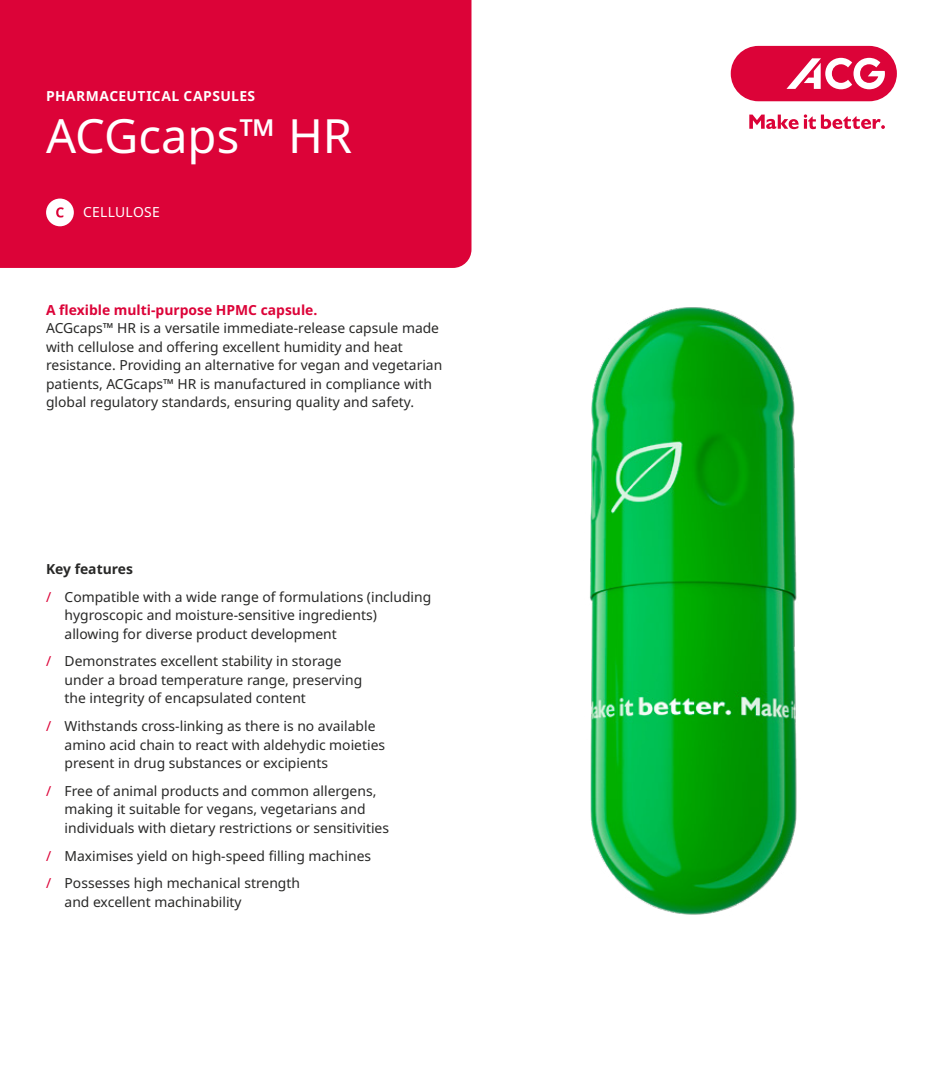
<style>
.page{position:relative;width:943px;height:1091px;background:#fff}
.page>*{position:absolute;margin:0;border:0;box-sizing:border-box;transform-origin:0 0}
.t1{font:47.25px "Noto Sans";color:#fff}
.t2{font:13.83px/18.6px "Noto Sans";color:#282827}
.t3{font:700 13.83px "Noto Sans";color:#dc0338}
.t4{font:700 13.83px "Noto Sans";letter-spacing:.035em;color:#fff}
.t5{font:13.83px "Noto Sans";letter-spacing:.02em;color:#fff}
.s1{font-weight:700}
.s2{color:#dc0338}
</style>
<div class="page">
<div style="left:0;top:0;width:471px;height:268px;background:#dc0338"></div>
<div style="left:46px;top:198px;width:28px;height:28px;background:#fff;border-radius:50%"></div>
<svg style="left:56px;top:207px;width:8px;height:10px"></svg>
<div style="left:730px;top:46px;width:166px;height:55px;background:#dc0338;border-radius:28px"></div>
<svg style="left:786px;top:58px;width:98px;height:31px"></svg>
<svg style="left:749px;top:114px;width:135px;height:15px"></svg>
<img style="left:590px;top:307px;width:207px;height:608px">
<p class="t4" style="left:46px;top:86px;width:211px">PHARMACEUTICAL CAPSULES</p>
<h1 class="t1" style="left:46px;top:102px;width:308px">ACGcaps™ HR</h1>
<p class="t5" style="left:83px;top:203px;width:78px">CELLULOSE</p>
<p class="t3" style="left:46px;top:300px;width:273px">A flexible multi-purpose HPMC capsule.</p>
<p class="t2" style="left:46px;top:319px;width:398px">ACGcaps™ HR is a versatile immediate-release capsule made with cellulose and offering excellent humidity and heat resistance. Providing an alternative for vegan and vegetarian patients, ACGcaps™ HR is manufactured in compliance with global regulatory standards, ensuring quality and safety.</p>
<p class="t2" style="left:46px;top:555px;width:387px;line-height:27.8px"><span class="s1">Key features<br></span><span class="s2">/</span> Compatible with a wide range of formulations (including</p>
<p class="t2" style="left:65px;top:606px;width:314px">hygroscopic and moisture-sensitive ingredients) allowing for diverse product development</p>
<p class="t2" style="left:65px;top:652px;width:299px;text-indent:-18px"><span class="s2">/</span> Demonstrates excellent stability in storage under a broad temperature range, preserving the integrity of encapsulated content</p>
<p class="t2" style="left:65px;top:717px;width:322px;text-indent:-18px"><span class="s2">/</span> Withstands cross-linking as there is no available amino acid chain to react with aldehydic moieties present in drug substances or excipients</p>
<p class="t2" style="left:65px;top:782px;width:326px;text-indent:-18px"><span class="s2">/</span> Free of animal products and common allergens, making it suitable for vegans, vegetarians and individuals with dietary restrictions or sensitivities</p>
<p class="t2" style="left:46px;top:842px;width:326px;line-height:27.8px"><span class="s2">/</span> Maximises yield on high-speed filling machines <span class="s2">/</span> Possesses high mechanical strength</p>
<p class="t2" style="left:65px;top:893px;width:179px">and excellent machinability</p>
</div>
